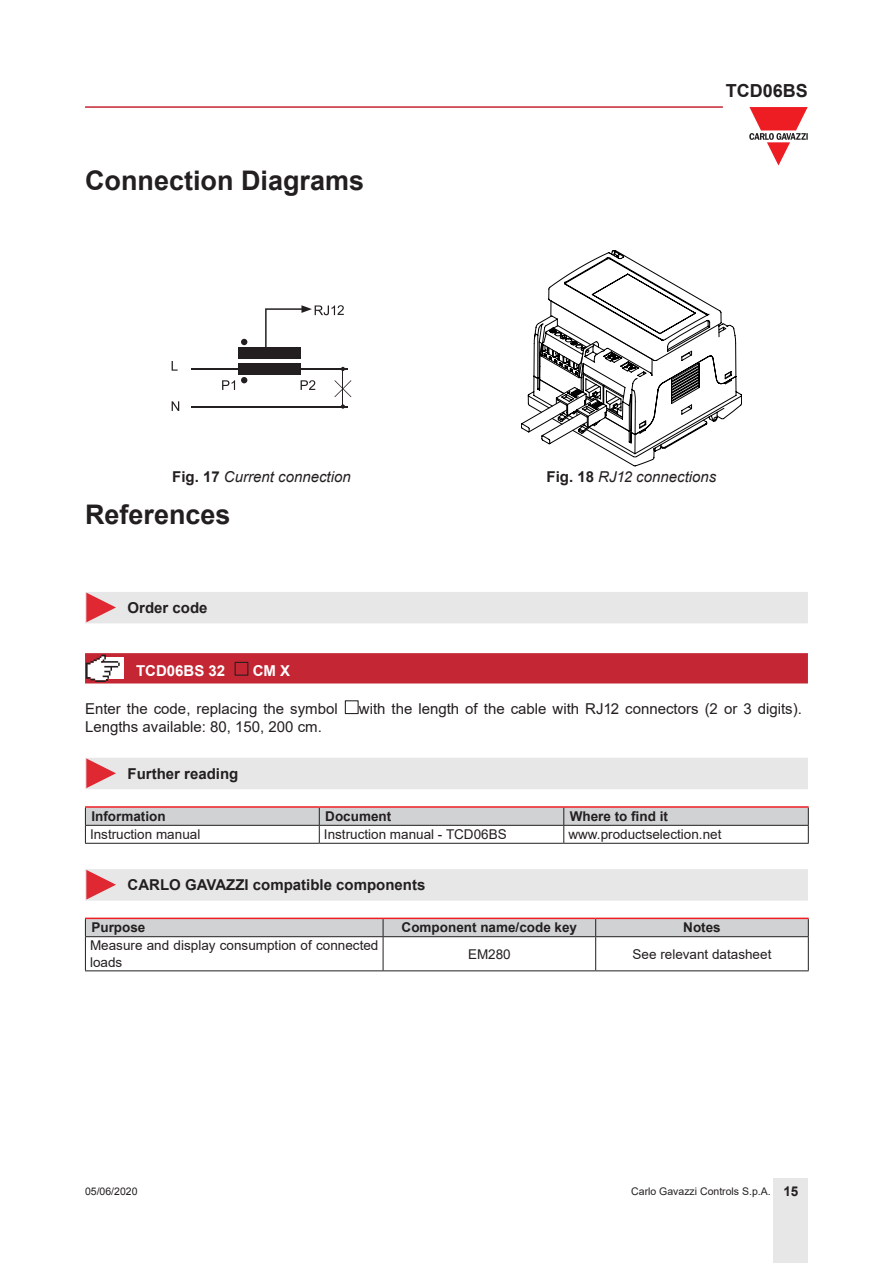
<style>
.page{position:relative;width:893px;height:1263px;background:#fff}
.page>*{position:absolute;margin:0;border:0;box-sizing:border-box;transform-origin:0 0}
.Titolo01{font:700 27px "Arial";color:#231f20}
.Titolo01-A{font:700 27px "Arial";color:#231f20}
.t1{font:700 18px "Arial";color:#231f20}
.Testo{font:15px "Arial";color:#231f20}
.Titolo03{font:700 15px "Arial";color:#231f20}
.t2{font:italic 15px "Arial";color:#231f20}
.Titolo04{font:700 15px "Arial";color:#fff}
.TestoTabellaSx{font:13.5px/16.2px "Arial";color:#231f20}
.TitoloTabellaSx{font:700 13.5px "Arial";color:#231f20}
.TitoloTabellaCen{font:700 13.5px "Arial";color:#231f20}
.TestoTabellaCen{font:13.5px "Arial";color:#231f20}
.t3{font:10.5px "Arial";color:#231f20}
.t4{font:10.5px "Arial";color:#231f20}
.s1{font-weight:700;font-style:normal}
.s2{font-style:inherit}
.s3{font-weight:700;font-size:13.5px}
</style>
<div class="page">
<hr style="left:85px;top:106px;width:638px;height:2px;background:#c42633">
<div style="left:774px;top:1178px;width:34px;height:85px;background:#e7e7e8"></div>
<svg style="left:749px;top:107px;width:59px;height:59px"></svg>
<div style="left:238px;top:363px;width:63px;height:12px;background:#231f20"></div>
<div style="left:238px;top:347px;width:63px;height:12px;background:#231f20"></div>
<hr style="left:191px;top:368px;width:157px;height:2px;background:#231f20">
<hr style="left:191px;top:406px;width:157px;height:2px;background:#231f20">
<svg style="left:241px;top:339px;width:6px;height:6px"></svg>
<svg style="left:241px;top:377px;width:6px;height:6px"></svg>
<svg style="left:222px;top:380px;width:13px;height:10px"></svg>
<svg style="left:301px;top:380px;width:14px;height:10px"></svg>
<svg style="left:172px;top:401px;width:7px;height:10px"></svg>
<svg style="left:172px;top:361px;width:6px;height:10px"></svg>
<svg style="left:334px;top:380px;width:17px;height:17px"></svg>
<hr style="left:343px;top:369px;width:1px;height:39px;background:#231f20">
<svg style="left:602px;top:340px;width:140px;height:126px"></svg>
<svg style="left:521px;top:250px;width:215px;height:198px"></svg>
<div style="left:85px;top:592px;width:723px;height:31px;background:#e7e7e8"></div>
<svg style="left:85px;top:653px;width:723px;height:30px;background:#c42d39"></svg>
<div style="left:235px;top:662px;width:13px;height:14px;border:1px solid #231f20"></div>
<div style="left:345px;top:700px;width:14px;height:14px;border:1px solid #231f20"></div>
<div style="left:85px;top:758px;width:723px;height:31px;background:#e7e7e8"></div>
<hr style="left:85px;top:806px;width:234px;height:2px;background:#ee1d23">
<hr style="left:319px;top:806px;width:245px;height:2px;background:#ee1d23">
<hr style="left:564px;top:806px;width:245px;height:2px;background:#ee1d23">
<svg style="left:85px;top:807px;width:724px;height:36px"></svg>
<hr style="left:85px;top:843px;width:234px;height:1px;background:#231f20">
<hr style="left:319px;top:843px;width:245px;height:1px;background:#231f20">
<hr style="left:564px;top:843px;width:245px;height:1px;background:#231f20">
<div style="left:85px;top:869px;width:723px;height:31px;background:#e7e7e8"></div>
<svg style="left:85px;top:918px;width:724px;height:18px;background:#d1c5c8"></svg>
<hr style="left:85px;top:936px;width:298px;height:1px;background:#231f20">
<hr style="left:85px;top:937px;width:1px;height:33px;background:#231f20">
<hr style="left:383px;top:936px;width:213px;height:1px;background:#231f20">
<hr style="left:383px;top:937px;width:1px;height:33px;background:#231f20">
<hr style="left:596px;top:936px;width:213px;height:1px;background:#231f20">
<hr style="left:595px;top:937px;width:1px;height:33px;background:#231f20">
<hr style="left:808px;top:937px;width:1px;height:33px;background:#231f20">
<hr style="left:85px;top:970px;width:298px;height:1px;background:#231f20">
<hr style="left:383px;top:970px;width:213px;height:1px;background:#231f20">
<hr style="left:596px;top:970px;width:213px;height:1px;background:#231f20">
<svg style="left:265px;top:305px;width:79px;height:42px"></svg>
<p class="Titolo01" style="left:85px;top:161px;width:281px">Connection Diagrams</p>
<p class="t1" style="left:726px;top:78px;width:84px">TCD06BS</p>
<p class="t2" style="left:172px;top:467px;width:180px"><span class="s1">Fig. 17</span> Current connection</p>
<p class="t2" style="left:547px;top:467px;width:171px"><span class="s1">Fig. 18</span> RJ1<span class="s2">2</span> connections</p>
<p class="Titolo01-A" style="left:85px;top:495px;width:147px">References</p>
<p class="Titolo03" style="left:128px;top:597px;width:82px">Order code</p>
<p class="Titolo04" style="left:136px;top:660px;width:91px">TCD06BS 32</p>
<p class="Titolo04" style="left:253px;top:660px;width:39px">CM X</p>
<p class="Testo" style="left:85px;top:699px;width:254px">Enter the code, replacing the symbol</p>
<p class="Testo" style="left:359px;top:699px;width:445px">with the length of the cable with RJ1<span class="s2">2</span> connectors (2 or 3 digits).</p>
<p class="Testo" style="left:85px;top:717px;width:238px">Lengths available: 80, 150, 200 cm.</p>
<p class="Titolo03" style="left:128px;top:763px;width:112px">Further reading</p>
<p class="TitoloTabellaSx" style="left:91px;top:807px;width:76px">Information</p>
<p class="TitoloTabellaSx" style="left:325px;top:807px;width:68px">Document</p>
<p class="TitoloTabellaSx" style="left:570px;top:807px;width:100px">Where to find it</p>
<p class="TestoTabellaSx" style="left:90px;top:826px;width:112px">Instruction manual</p>
<p class="TestoTabellaSx" style="left:324px;top:826px;width:184px">Instruction manual - TCD06BS</p>
<p class="TestoTabellaSx" style="left:568px;top:826px;width:155px">www.productselection.net</p>
<p class="Titolo03" style="left:128px;top:874px;width:299px">CARLO GAVAZZI compatible components</p>
<p class="TitoloTabellaSx" style="left:91px;top:918px;width:56px">Purpose</p>
<p class="TitoloTabellaCen" style="left:402px;top:918px;width:177px">Component name/code key</p>
<p class="TitoloTabellaCen" style="left:683px;top:918px;width:39px">Notes</p>
<p class="TestoTabellaSx" style="left:90px;top:937px;width:290px">Measure and display consumption of connected loads</p>
<p class="TestoTabellaCen" style="left:468px;top:944px;width:44px">EM280</p>
<p class="TestoTabellaCen" style="left:633px;top:944px;width:140px">See relevant datasheet</p>
<p class="t4" style="left:85px;top:1184px;width:54px">05/06/2020</p>
<p class="t3" style="left:631px;top:1183px;width:169px">Carlo Gavazzi Controls S.p.A. <span class="s3">15</span></p>
</div>
